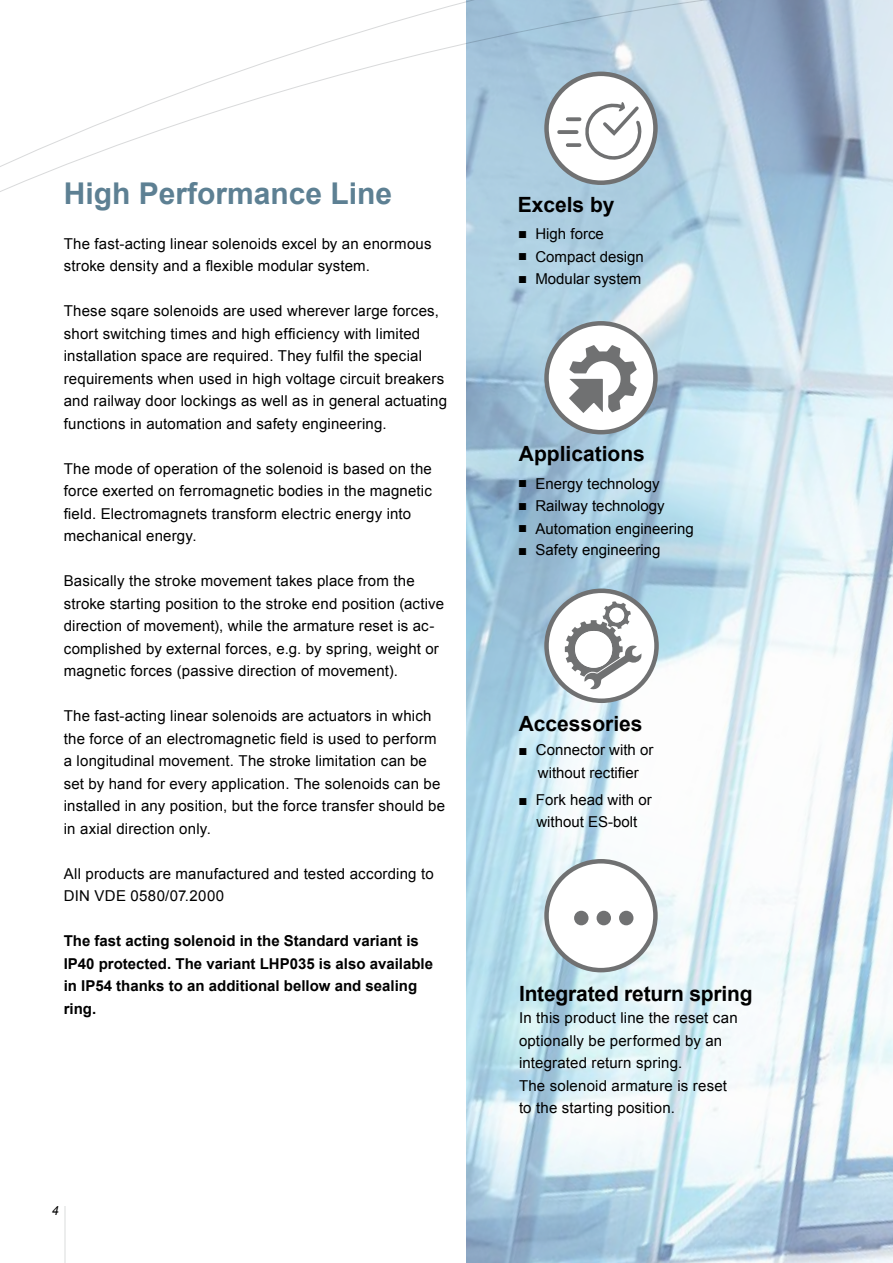
<style>
.page{position:relative;width:893px;height:1263px;background:#fff}
.page>*{position:absolute;margin:0;border:0;box-sizing:border-box;transform-origin:0 0}
.t1{font:700 30px "Arial";color:#5d8093}
.t2{font:700 21px "Arial";color:#000}
.t3{font:15px/22.5px "Arial";letter-spacing:.01em;color:#000}
.t4{font:700 15px/22.5px "Arial";color:#000}
.t5{font:italic 12.75px "Arial";color:#000;scale:.96 1}
.s1{font-weight:700}
</style>
<div class="page">
<hr style="left:64px;top:1206px;width:1px;height:57px;background:#eceded">
<img style="left:467px;top:210px;width:426px;height:1053px">
<svg style="left:547px;top:591px;width:109px;height:110px"></svg>
<svg style="left:565px;top:601px;width:77px;height:89px"></svg>
<div style="left:575px;top:631px;width:37px;height:37px;background:#fff;border-radius:50%"></div>
<div style="left:609px;top:608px;width:15px;height:14px;background:#fff;border-radius:50%"></div>
<div style="left:544px;top:588px;width:115px;height:115px;border:4px solid #707172;border-radius:50%"></div>
<svg style="left:547px;top:861px;width:108px;height:109px"></svg>
<div style="left:574px;top:911px;width:14px;height:14px;background:#707172;border-radius:50%"></div>
<div style="left:597px;top:911px;width:14px;height:14px;background:#707172;border-radius:50%"></div>
<div style="left:619px;top:911px;width:14px;height:14px;background:#707172;border-radius:50%"></div>
<div style="left:544px;top:859px;width:114px;height:113px;border:4px solid #707172;border-radius:50%"></div>
<div style="left:547px;top:323px;width:108px;height:109px;background:#fff;border-radius:50%"></div>
<svg style="left:569px;top:345px;width:68px;height:68px"></svg>
<div style="left:544px;top:321px;width:114px;height:113px;border:4px solid #707172;border-radius:50%"></div>
<svg style="left:0;top:0;width:893px;height:210px"></svg>
<h1 class="t1" style="left:64px;top:173px;width:330px">High Performance Line</h1>
<p class="t3" style="left:64px;top:232px;width:369px">The fast-acting linear solenoids excel by an enormous stroke density and a flexible modular system.</p>
<p class="t3" style="left:64px;top:300px;width:385px">These sqare solenoids are used wherever large forces, short switching times and high efficiency with limited installation space are required. They fulfil the special requirements when used in high voltage circuit breakers and railway door lockings as well as in general actuating functions in automation and safety engineering.</p>
<p class="t3" style="left:64px;top:457px;width:370px">The mode of operation of the solenoid is based on the force exerted on ferromagnetic bodies in the magnetic field. Electromagnets transform electric energy into mechanical energy.</p>
<p class="t3" style="left:64px;top:570px;width:382px">Basically the stroke movement takes place from the stroke starting position to the stroke end position (active direction of movement), while the armature reset is ac&shy;complished by external forces, e.g. by spring, weight or magnetic forces (passive direction of movement).</p>
<p class="t3" style="left:64px;top:705px;width:383px">The fast-acting linear solenoids are actuators in which the force of an electromagnetic field is used to perform a longitudinal movement. The stroke limitation can be set by hand for every application. The solenoids can be installed in any position, but the force transfer should be in axial direction only.</p>
<p class="t3" style="left:64px;top:862px;width:371px">All products are manufactured and tested according to<br>DIN VDE 0580/07.2000</p>
<p class="t4" style="left:64px;top:930px;width:371px">The fast acting solenoid in the Standard variant is IP40 protected. The variant LHP035 is also available in IP54 thanks to an additional bellow and sealing ring.</p>
<p class="t5" style="left:52px;top:1203px;width:9px">4</p>
<h2 class="t2" style="left:518px;top:190px;width:98px">Excels by</h2>
<p class="t3" style="left:518px;top:223px;width:87px"><span class="s1">■</span> High force</p>
<p class="t3" style="left:518px;top:245px;width:127px">■ Compact design</p>
<p class="t3" style="left:518px;top:268px;width:125px">■ Modular system</p>
<h2 class="t2" style="left:519px;top:440px;width:128px">Applications</h2>
<p class="t3" style="left:518px;top:472px;width:143px">■ Energy technology</p>
<p class="t3" style="left:518px;top:495px;width:148px">■ Railway technology</p>
<p class="t3" style="left:518px;top:517px;width:177px">■ Automation engineering</p>
<p class="t3" style="left:518px;top:538px;width:144px">■ Safety engineering</p>
<h2 class="t2" style="left:519px;top:710px;width:125px">Accessories</h2>
<p class="t3" style="left:518px;top:739px;width:136px;text-align:center">■ Connector with or without rectifier</p>
<p class="t3" style="left:518px;top:788px;width:135px;text-align:center">■ Fork head with or without ES-bolt</p>
<h2 class="t2" style="left:519px;top:979px;width:235px">Integrated return spring</h2>
<p class="t3" style="left:519px;top:1007px;width:220px">In this product line the reset can optionally be performed by an integrated return spring.<br>The solenoid armature is reset to the starting position.</p>
</div>
